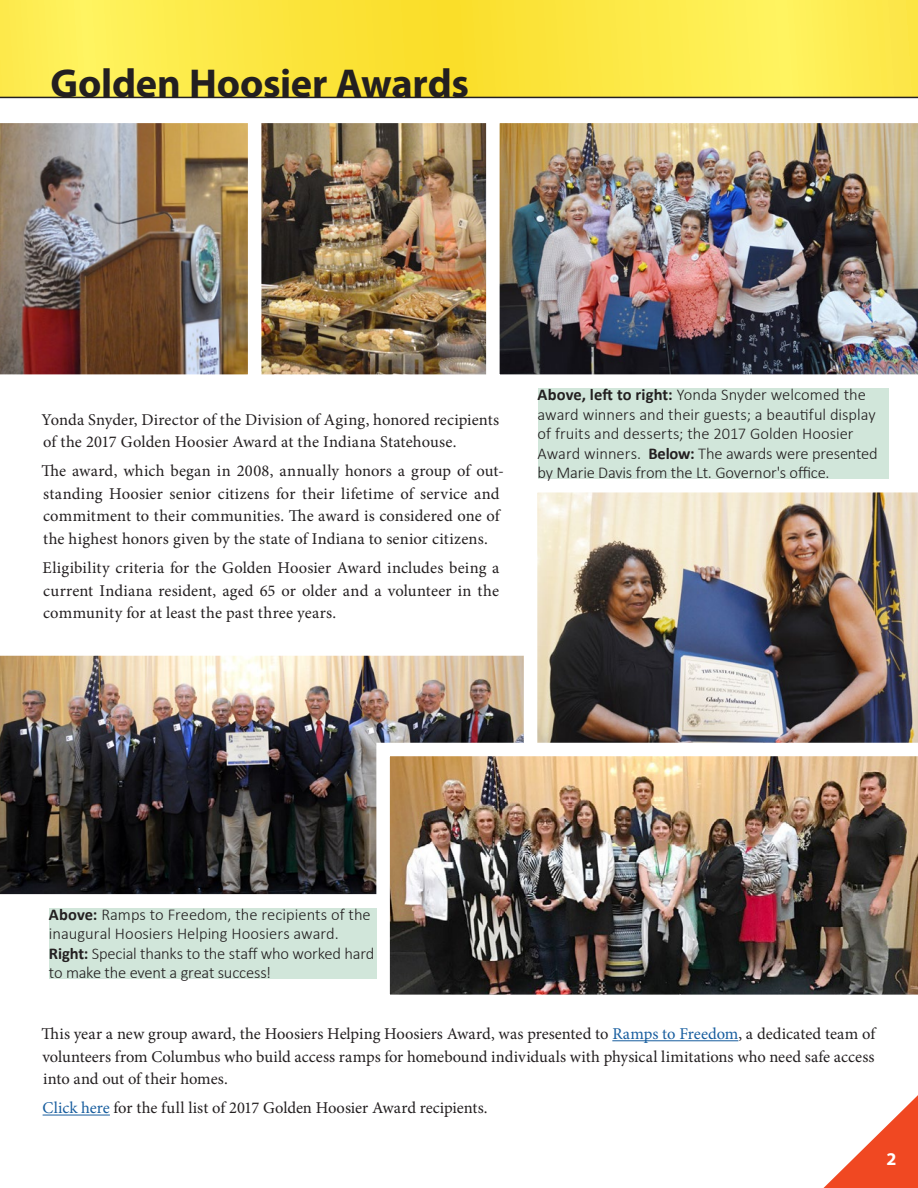
<style>
.page{position:relative;width:918px;height:1188px;background:#fff}
.page>*{position:absolute;margin:0;border:0;box-sizing:border-box;transform-origin:0 0}
.t1{font:700 40.5px "Myriad Pro";letter-spacing:-.005em;color:#231f20}
.t2{font:700 18px "Myriad Pro";color:#fff}
.t3{font:16.5px/22.5px "Minion Pro";letter-spacing:.005em;color:#231f20}
.t4{font:300 16.5px/19.5px "Calibri";color:#231f20}
.s1{font-weight:700}
.s2{color:#175d9e}
</style>
<div class="page">
<svg style="left:824px;top:1095px;width:94px;height:93px"></svg>
<svg style="left:0;top:0;width:918px;height:98px;background:#f9e646"></svg>
<img style="left:268px;top:123px;width:211px;height:252px">
<img style="left:0;top:123px;width:268px;height:252px">
<img style="left:0;top:655px;width:517px;height:240px">
<img style="left:517px;top:478px;width:401px;height:258px">
<img style="left:479px;top:123px;width:439px;height:252px">
<img style="left:370px;top:736px;width:548px;height:259px">
<hr style="left:612px;top:1040px;width:126px;height:1px;background:#175d9e">
<hr style="left:43px;top:1115px;width:67px;height:1px;background:#175d9e">
<div style="left:538px;top:388px;width:351px;height:90px;background:#d1e6da"></div>
<div style="left:49px;top:908px;width:327px;height:70px;background:#d1e6da"></div>
<p class="t1" style="left:51px;top:57px;width:420px">Golden Hoosier Awards</p>
<p class="t3" style="left:41px;top:408px;width:459px">Yonda Snyder, Director of the Division of Aging, honored recipients of the 2017 Golden Hoosier Award at the Indiana Statehouse.</p>
<p class="t3" style="left:42px;top:460px;width:464px">The award, which began in 2008, annually honors a group of out&shy;standing Hoosier senior citizens for their lifetime of service and commitment to their communities. The award is considered one of the highest honors given by the state of Indiana to senior citizens.</p>
<p class="t3" style="left:43px;top:557px;width:458px;text-align:justify">Eligibility criteria for the Golden Hoosier Award includes being a current Indiana resident, aged 65 or older and a volunteer in the community for at least the past three years.</p>
<p class="t4" style="left:538px;top:385px;width:342px"><span class="s1">Above, left to right:</span> Yonda Snyder welcomed the award winners and their guests; a beautiful display of fruits and desserts; the 2017 Golden Hoosier Award winners. <span class="s1">Below:</span> The awards were presented by Marie Davis from the Lt. Governor's office.</p>
<p class="t4" style="left:49px;top:905px;width:327px"><span class="s1">Above:</span> Ramps to Freedom, the recipients of the inaugural Hoosiers Helping Hoosiers award.<br><span class="s1">Right:</span> Special thanks to the staff who worked hard to make the event a great success!</p>
<p class="t3" style="left:42px;top:1023px;width:835px;text-align:justify">This year a new group award, the Hoosiers Helping Hoosiers Award, was presented to <span class="s2">Ramps to Freedom</span>, a dedicated team of volunteers from Columbus who build access ramps for homebound individuals with physical limitations who need safe access into and out of their homes.</p>
<p class="t3" style="left:43px;top:1097px;width:447px"><span class="s2">Click here</span> for the full list of 2017 Golden Hoosier Award recipients.</p>
<p class="t2" style="left:886px;top:1147px;width:11px">2</p>
</div>
